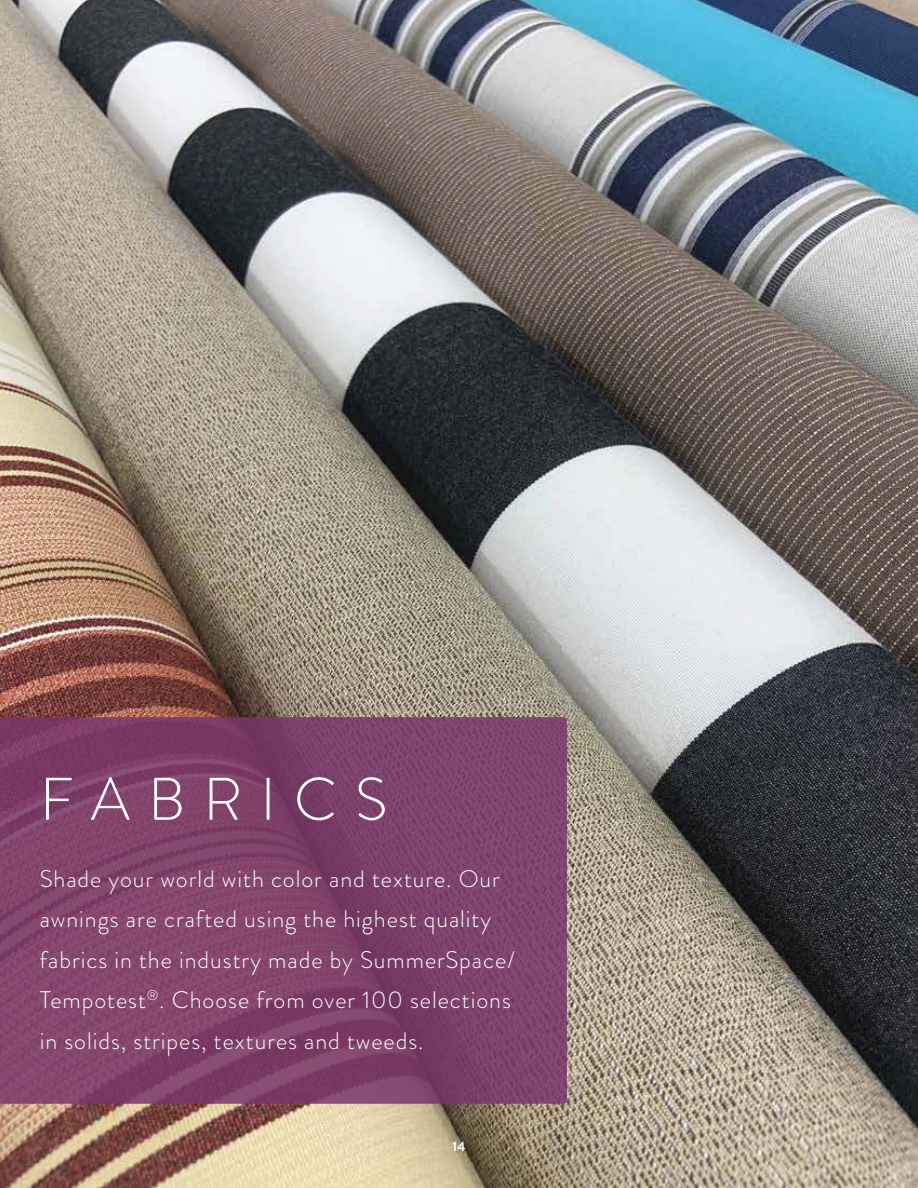
<style>
.page{position:relative;width:918px;height:1188px;background:#fff}
.page>*{position:absolute;margin:0;border:0;box-sizing:border-box;transform-origin:0 0}
.t1{font:300 60px "Brandon Grotesque";letter-spacing:.3em;color:#fff}
.t2{font:300 24px/40.5px "Brandon Grotesque";letter-spacing:.04em;color:#fff}
.t3{font:700 13.5px "Brandon Grotesque";color:#fff}
</style>
<div class="page">
<img style="left:0;top:0;width:918px;height:1188px">
<svg style="left:0;top:717px;width:567px;height:387px;background:#7f416a"></svg>
<h1 class="t1" style="left:40px;top:758px;width:349px">FABRICS</h1>
<p class="t2" style="left:40px;top:859px;width:477px">Shade your world with color and texture. Our awnings are crafted using the highest quality fabrics in the industry made by SummerSpace/ Tempotest<sup>®</sup>. Choose from over 100 selections in solids, stripes, textures and tweeds.</p>
<p class="t3" style="left:453px;top:1137px;width:14px">14</p>
</div>
